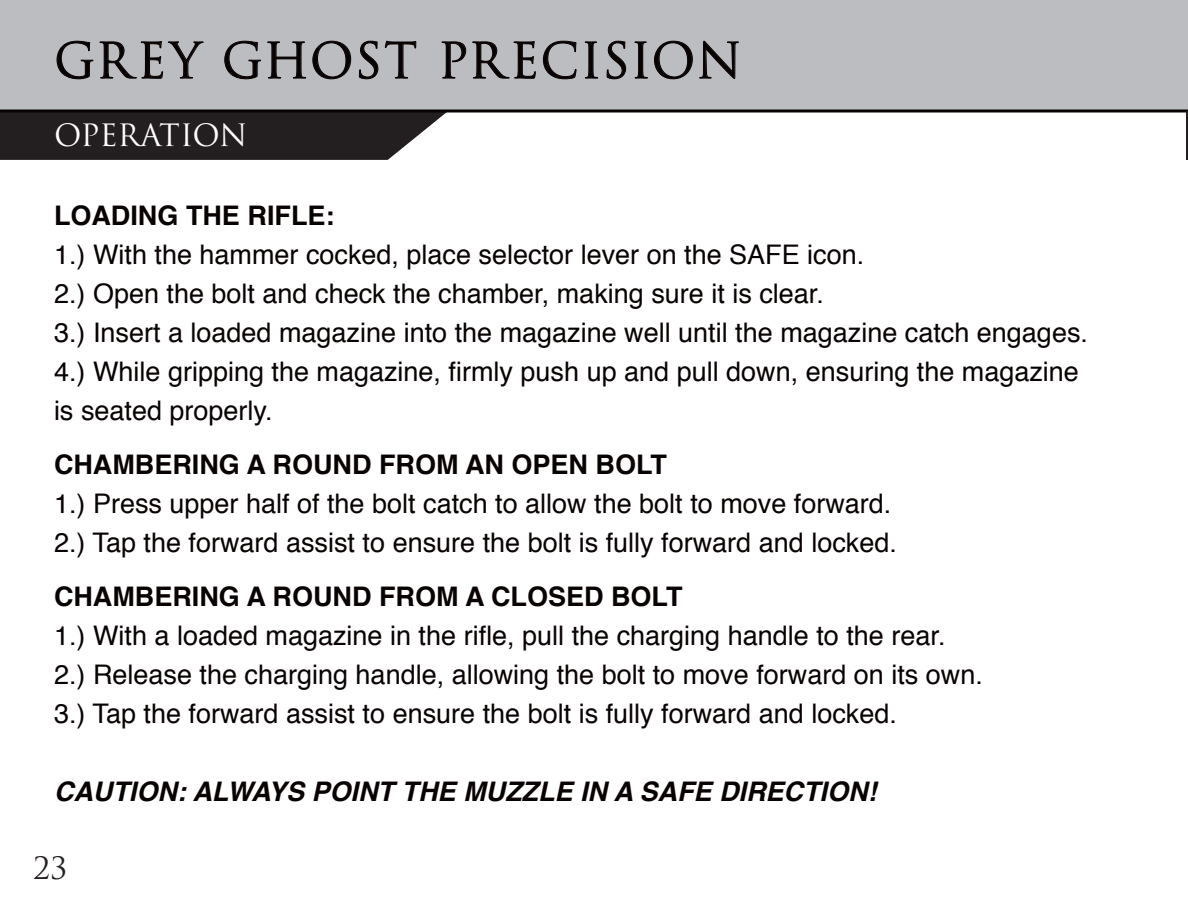
<style>
.page{position:relative;width:1188px;height:918px;background:#fff}
.page>*{position:absolute;margin:0;border:0;box-sizing:border-box;transform-origin:0 0}
.t1{font:48px "Trajan Pro";letter-spacing:.02em;color:#080302}
.t2{font:30px "Trajan Pro";letter-spacing:-.02em;color:#fff}
.t3{font:30px "Trajan Pro";color:#231f20}
.t4{font:27px/39px "Helvetica";color:#080302}
.t5{font:700 27px "Helvetica";color:#080302}
.t6{font:italic 700 27px "Helvetica";color:#080302}
</style>
<div class="page">
<div style="left:0;top:0;width:1188px;height:110px;background:#bcbdc0"></div>
<svg style="left:0;top:112px;width:448px;height:48px;background:#322e2f"></svg>
<hr style="left:0;top:110px;width:1188px;height:2px;background:#080302">
<hr style="left:1186px;top:111px;width:2px;height:49px;background:#231f20">
<svg style="left:56px;top:40px;width:148px;height:40px"></svg>
<svg style="left:224px;top:40px;width:37px;height:40px"></svg>
<svg style="left:267px;top:40px;width:85px;height:40px"></svg>
<svg style="left:359px;top:40px;width:58px;height:40px"></svg>
<svg style="left:441px;top:41px;width:95px;height:38px"></svg>
<svg style="left:543px;top:40px;width:34px;height:40px"></svg>
<svg style="left:584px;top:41px;width:14px;height:38px"></svg>
<svg style="left:606px;top:40px;width:21px;height:40px"></svg>
<svg style="left:634px;top:41px;width:14px;height:38px"></svg>
<svg style="left:654px;top:40px;width:39px;height:40px"></svg>
<svg style="left:699px;top:40px;width:40px;height:39px"></svg>
<h1 class="t1" style="left:54px;top:30px;width:690px">GREY GHOST PRECISION</h1>
<p class="t2" style="left:54px;top:116px;width:195px">OPERATION</p>
<p class="t5" style="left:54px;top:193px;width:282px">LOADING THE RIFLE:</p>
<p class="t4" style="left:54px;top:236px;width:1036px">1.) With the hammer cocked, place selector lever on the SAFE icon.<br>2.) Open the bolt and check the chamber, making sure it is clear.<br>3.) Insert a loaded magazine into the magazine well until the magazine catch engages.<br>4.) While gripping the magazine, firmly push up and pull down, ensuring the magazine is seated properly.</p>
<p class="t5" style="left:54px;top:442px;width:615px">CHAMBERING A ROUND FROM AN OPEN BOLT</p>
<p class="t4" style="left:54px;top:485px;width:844px">1.) Press upper half of the bolt catch to allow the bolt to move forward.<br>2.) Tap the forward assist to ensure the bolt is fully forward and locked.</p>
<p class="t5" style="left:54px;top:574px;width:630px">CHAMBERING A ROUND FROM A CLOSED BOLT</p>
<p class="t4" style="left:54px;top:617px;width:930px">1.) With a loaded magazine in the rifle, pull the charging handle to the rear.<br>2.) Release the charging handle, allowing the bolt to move forward on its own.<br>3.) Tap the forward assist to ensure the bolt is fully forward and locked.</p>
<p class="t6" style="left:54px;top:769px;width:824px">CAUTION: ALWAYS POINT THE MUZZLE IN A SAFE DIRECTION!</p>
<p class="t3" style="left:33px;top:849px;width:36px">23</p>
</div>
